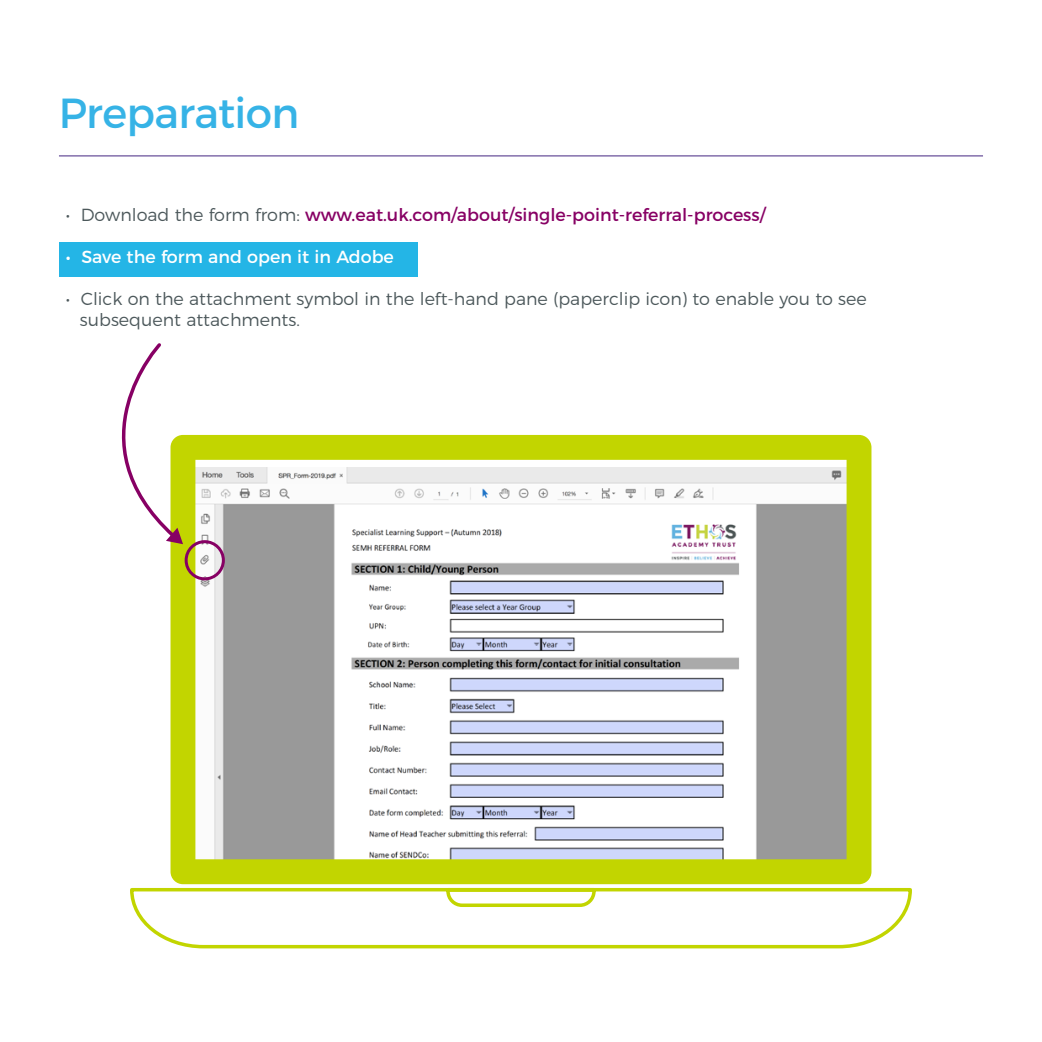
<style>
.page{position:relative;width:1042px;height:1042px;background:#fff}
.page>*{position:absolute;margin:0;border:0;box-sizing:border-box;transform-origin:0 0}
.t1{font:42px "Montserrat";letter-spacing:-.015em;color:#36b3e6}
.t2{font:300 17.5px/21px "Montserrat";color:#4c585b}
.t3{font:17.5px "Montserrat";color:#870064}
.t4{font:17.5px "Montserrat";color:#fff}
.s1{font-weight:300;color:#4c585b}
</style>
<div class="page">
<div style="left:59px;top:242px;width:359px;height:35px;background:#24b5e6"></div>
<svg style="left:170px;top:435px;width:701px;height:449px"></svg>
<svg style="left:130px;top:887px;width:782px;height:62px"></svg>
<div style="left:185px;top:540px;width:40px;height:40px;border:3px solid #870064;border-radius:50%"></div>
<svg style="left:121px;top:343px;width:62px;height:201px"></svg>
<hr style="left:59px;top:155px;width:924px;height:1px;background:#452682">
<h1 class="t1" style="left:59px;top:79px;width:242px">Preparation</h1>
<p class="t3" style="left:66px;top:201px;width:701px"><span class="s1">∙ Download the form from:</span> www.eat.uk.com/about/single-point-referral-process/</p>
<p class="t4" style="left:66px;top:243px;width:329px">∙ Save the form and open it in Adobe</p>
<p class="t2" style="left:80px;top:287px;width:788px;text-indent:-14px">∙ Click on the attachment symbol in the left-hand pane (paperclip icon) to enable you to see subsequent attachments.</p>
</div>
